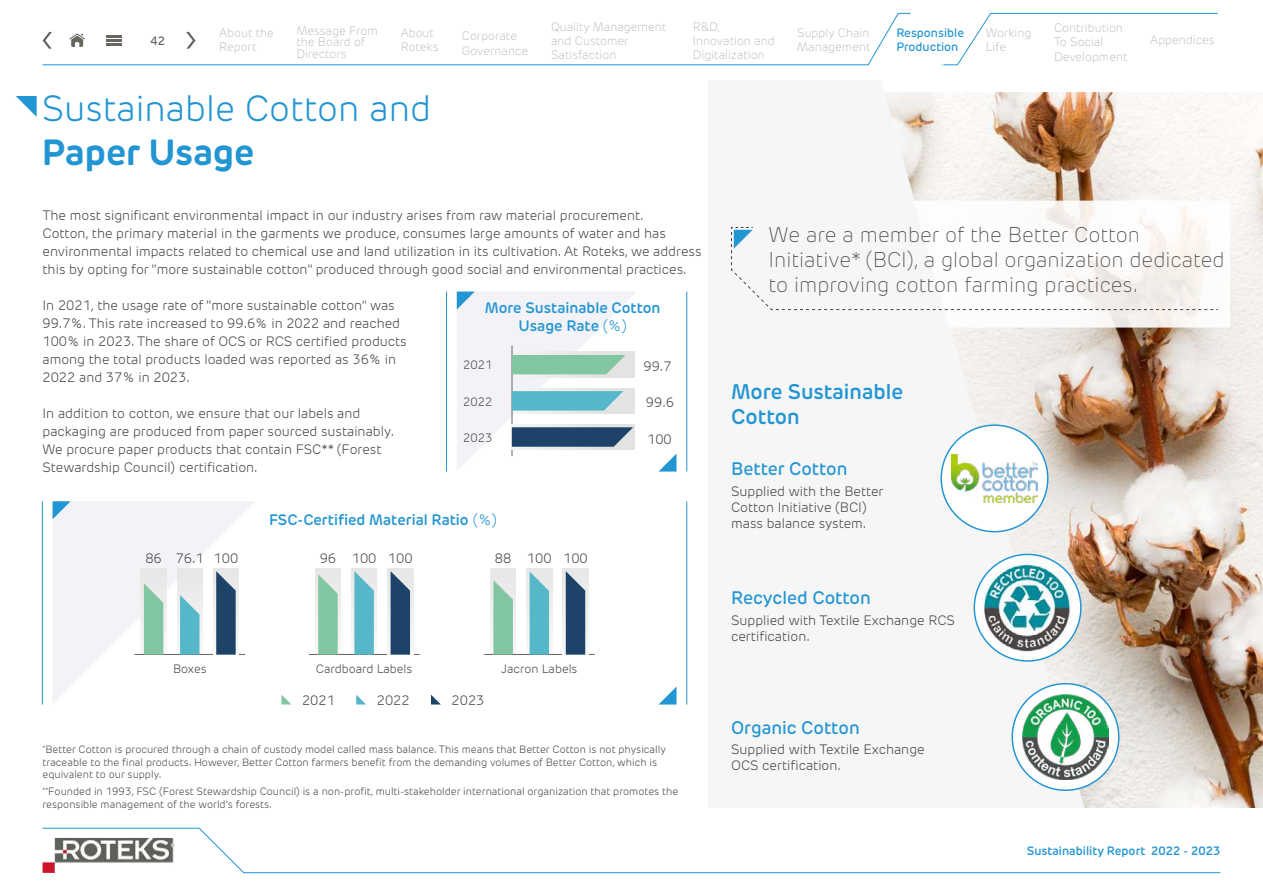
<style>
.page{position:relative;width:1263px;height:893px;background:#fff}
.page>*{position:absolute;margin:0;border:0;box-sizing:border-box;transform-origin:0 0}
.t1{font:300 36px "New Rubrik Edge";color:#2295d3}
.t2{font:700 36px "New Rubrik Edge";color:#2295d3}
.t3{font:200 21px/25.2px "New Rubrik Edge";color:#494444}
.t4{font:600 21px/25.2px "New Rubrik Edge";color:#2295d3}
.t5{font:500 18px "New Rubrik Edge";color:#2295d3}
.t6{font:600 15px/18px "New Rubrik Edge";color:#2295d3;text-align:center}
.t7{font:300 13.5px/18px "New Rubrik Edge";color:#494444}
.t8{font:200 12px/14.4px "New Rubrik Edge";color:#aeaaa5}
.t9{font:300 12px "New Rubrik Edge";color:#494444}
.t10{font:600 12px "New Rubrik Edge";color:#2295d3}
.t11{font:500 12px/14.4px "New Rubrik Edge";color:#2295d3}
.t12{font:500 12px "New Rubrik Edge";color:#68665f}
.t13{font:300 10.5px/12.6px "New Rubrik Edge";color:#494444}
.s1{font-weight:300}
</style>
<div class="page">
<div style="left:708px;top:0;width:507px;height:808px;background:#f6f6f6"></div>
<img style="left:887px;top:92px;width:376px;height:716px">
<div style="left:0;top:0;width:1263px;height:79px;background:#fff"></div>
<svg style="left:42px;top:13px;width:867px;height:52px"></svg>
<svg style="left:941px;top:13px;width:277px;height:53px"></svg>
<svg style="left:42px;top:828px;width:1179px;height:45px"></svg>
<img style="left:43px;top:838px;width:131px;height:35px">
<svg style="left:16px;top:96px;width:21px;height:21px"></svg>
<div style="left:941px;top:425px;width:107px;height:107px;background:#fff;border-radius:50%"></div>
<img style="left:952px;top:454px;width:85px;height:48px">
<svg style="left:974px;top:554px;width:107px;height:107px"></svg>
<img style="left:983px;top:560px;width:89px;height:96px">
<svg style="left:1012px;top:684px;width:107px;height:106px;fill:#fff"></svg>
<img style="left:1023px;top:694px;width:85px;height:86px">
<svg style="left:731px;top:201px;width:499px;height:127px"></svg>
<hr style="left:42px;top:501px;width:1px;height:203px;background:#2295d3">
<hr style="left:686px;top:501px;width:1px;height:203px;background:#2295d3">
<svg style="left:281px;top:695px;width:10px;height:9px"></svg>
<svg style="left:356px;top:695px;width:10px;height:9px"></svg>
<svg style="left:431px;top:695px;width:10px;height:9px"></svg>
<div style="left:315px;top:568px;width:26px;height:87px;background:#ededed"></div>
<div style="left:351px;top:568px;width:26px;height:87px;background:#eee"></div>
<hr style="left:309px;top:654px;width:110px;height:1px;background:#68665f">
<svg style="left:318px;top:574px;width:20px;height:81px;background:#90caab"></svg>
<svg style="left:354px;top:571px;width:20px;height:84px;background:#6abdcc"></svg>
<svg style="left:388px;top:568px;width:25px;height:87px"></svg>
<svg style="left:391px;top:571px;width:19px;height:84px;background:#365777"></svg>
<div style="left:490px;top:568px;width:26px;height:87px;background:linear-gradient(to right,#e9e9e9,#e9e9e9)"></div>
<svg style="left:527px;top:568px;width:25px;height:86px"></svg>
<hr style="left:484px;top:654px;width:111px;height:1px;background:#68665f">
<svg style="left:493px;top:580px;width:20px;height:75px"></svg>
<svg style="left:530px;top:571px;width:19px;height:84px;background:#68bccb"></svg>
<svg style="left:563px;top:568px;width:25px;height:87px"></svg>
<svg style="left:566px;top:571px;width:19px;height:84px;background:#355777"></svg>
<svg style="left:53px;top:501px;width:201px;height:202px"></svg>
<svg style="left:659px;top:687px;width:17px;height:17px"></svg>
<hr style="left:446px;top:292px;width:1px;height:180px;background:#2295d3">
<hr style="left:686px;top:292px;width:1px;height:180px;background:#2295d3">
<svg style="left:658px;top:454px;width:18px;height:18px"></svg>
<svg style="left:457px;top:292px;width:178px;height:178px"></svg>
<p class="t8" style="left:551px;top:19px;width:117px">Quality Management and Customer<br>Satisfaction</p>
<p class="t8" style="left:219px;top:25px;width:56px">About the<br>Report</p>
<p class="t8" style="left:401px;top:25px;width:39px">About<br>Roteks</p>
<p class="t8" style="left:462px;top:29px;width:68px">Corporate<br>Governance</p>
<p class="t8" style="left:693px;top:19px;width:83px">R&amp;D,<br>Innovation and<br>Digitalization</p>
<p class="t8" style="left:797px;top:25px;width:75px">Supply Chain<br>Management</p>
<p class="t11" style="left:896px;top:25px;width:69px">Responsible<br>Production</p>
<p class="t8" style="left:986px;top:25px;width:47px">Working<br>Life</p>
<p class="t8" style="left:1054px;top:20px;width:75px">Contribution<br>To Social<br>Development</p>
<p class="t8" style="left:1150px;top:32px;width:66px">Appendices</p>
<p class="t8" style="left:296px;top:25px;width:83px;line-height:11.4px">Message From the Board of<br>Directors</p>
<h1 class="t1" style="left:42px;top:87px;width:391px">Sustainable Cotton and</h1>
<h1 class="t2" style="left:42px;top:129px;width:214px">Paper Usage</h1>
<p class="t7" style="left:43px;top:206px;width:660px">The most significant environmental impact in our industry arises from raw material procurement.<br>Cotton, the primary material in the garments we produce, consumes large amounts of water and has environmental impacts related to chemical use and land utilization in its cultivation. At Roteks, we address this by opting for "more sustainable cotton" produced through good social and environmental practices.</p>
<p class="t12" style="left:150px;top:33px;width:16px">42</p>
<h2 class="t3" style="left:768px;top:222px;width:458px">We are a member of the Better Cotton<br>Initiative* (BCI), a global organization dedicated to improving cotton farming practices.</h2>
<p class="t7" style="left:43px;top:296px;width:366px">In 2021, the usage rate of "more sustainable cotton" was 99.7%. This rate increased to 99.6% in 2022 and reached 100% in 2023. The share of OCS or RCS certified products among the total products loaded was reported as 36% in 2022 and 37% in 2023.</p>
<p class="t7" style="left:43px;top:404px;width:353px">In addition to cotton, we ensure that our labels and packaging are produced from paper sourced sustainably.<br>We procure paper products that contain FSC** (Forest Stewardship Council) certification.</p>
<p class="t6" style="left:485px;top:298px;width:177px">More Sustainable Cotton<br>Usage Rate <span class="s1">(%)</span></p>
<p class="t9" style="left:463px;top:358px;width:31px">2021</p>
<p class="t9" style="left:463px;top:394px;width:31px">2022</p>
<p class="t9" style="left:463px;top:430px;width:31px">2023</p>
<p class="t7" style="left:643px;top:357px;width:30px">99.7</p>
<p class="t7" style="left:646px;top:394px;width:30px">99.6</p>
<p class="t7" style="left:647px;top:430px;width:26px">100</p>
<p class="t6" style="left:269px;top:510px;width:229px">FSC-Certified Material Ratio <span class="s1">(%)</span></p>
<p class="t7" style="left:145px;top:549px;width:94px">86 76.1 100</p>
<p class="t7" style="left:320px;top:549px;width:94px">96 100 100</p>
<p class="t7" style="left:495px;top:549px;width:94px">88 100 100</p>
<p class="t9" style="left:173px;top:661px;width:35px">Boxes</p>
<p class="t9" style="left:316px;top:661px;width:98px">Cardboard Labels</p>
<p class="t9" style="left:501px;top:661px;width:78px">Jacron Labels</p>
<p class="t7" style="left:302px;top:691px;width:34px">2021</p>
<p class="t7" style="left:377px;top:691px;width:34px">2022</p>
<p class="t7" style="left:452px;top:691px;width:34px">2023</p>
<p class="t13" style="left:43px;top:743px;width:625px"><sup>*</sup>Better Cotton is procured through a chain of custody model called mass balance. This means that Better Cotton is not physically traceable to the final products. However, Better Cotton farmers benefit from the demanding volumes of Better Cotton, which is equivalent to our supply.</p>
<p class="t13" style="left:43px;top:785px;width:637px"><sup>**</sup>Founded in 1993, FSC (Forest Stewardship Council) is a non-profit, multi-stakeholder international organization that promotes the responsible management of the world's forests.</p>
<h2 class="t4" style="left:731px;top:379px;width:174px">More Sustainable<br>Cotton</h2>
<h3 class="t5" style="left:731px;top:458px;width:118px">Better Cotton</h3>
<p class="t7" style="left:731px;top:483px;width:154px;line-height:16.2px">Supplied with the Better<br>Cotton Initiative (BCI) mass balance system.</p>
<h3 class="t5" style="left:731px;top:587px;width:141px">Recycled Cotton</h3>
<p class="t7" style="left:731px;top:612px;width:225px;line-height:16.2px">Supplied with Textile Exchange RCS certification.</p>
<h3 class="t5" style="left:731px;top:716px;width:130px">Organic Cotton</h3>
<p class="t7" style="left:731px;top:741px;width:195px;line-height:16.2px">Supplied with Textile Exchange<br>OCS certification.</p>
<p class="t10" style="left:1027px;top:843px;width:195px">Sustainability Report 2022 - 2023</p>
</div>
